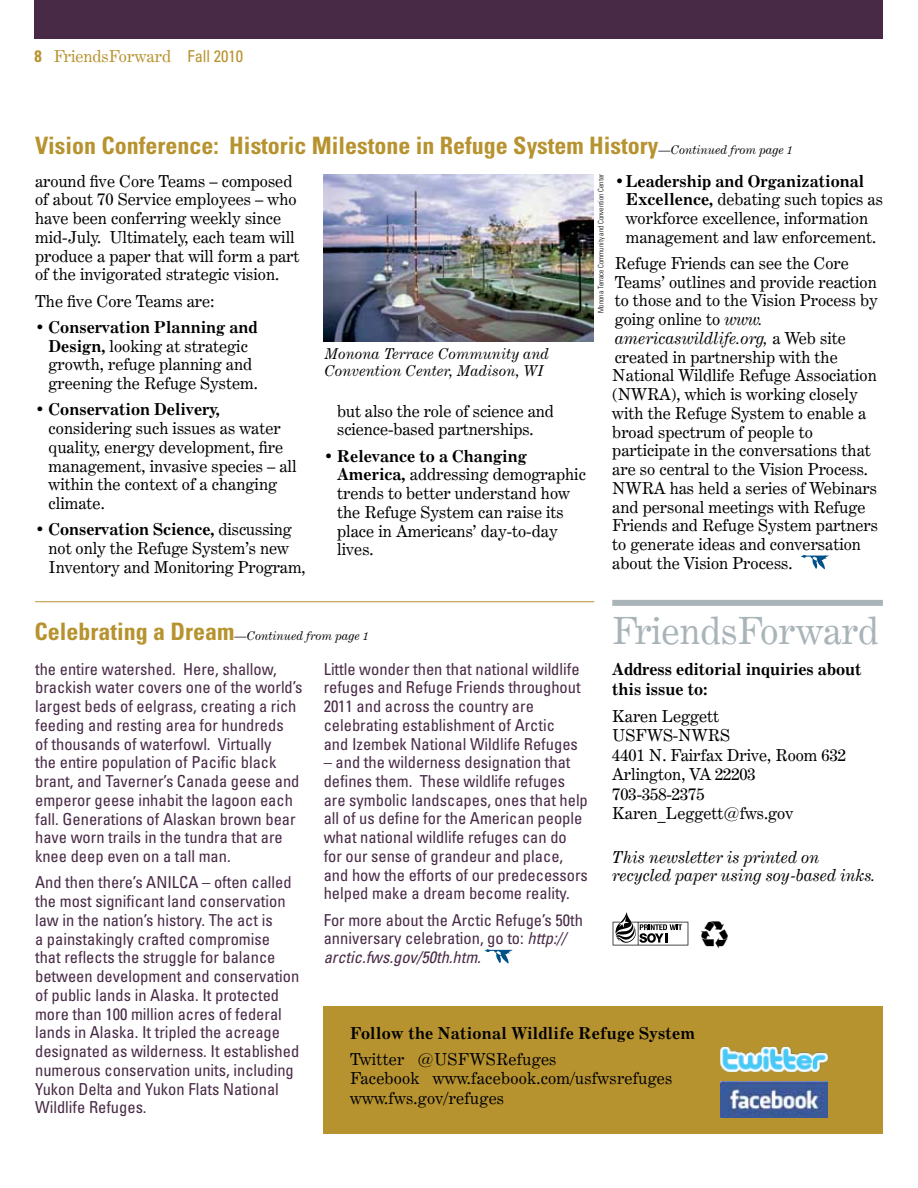
<style>
.page{position:relative;width:918px;height:1188px;background:#fff}
.page>*{position:absolute;margin:0;border:0;box-sizing:border-box;transform-origin:0 0}
.t1{font:37.5px "Century Expanded BT";color:#a9b4b9}
.t2{font:27px "Recycle";color:#000}
.t3{font:700 condensed 24px "Univers";color:#b79330}
.t4{font:16.5px/19.5px "Century Expanded BT";color:#000}
.t5{font:condensed 16.5px/18.8px "Univers";color:#482a46}
.t6{font:700 16.5px/19.5px "Century Expanded BT";color:#000}
.t7{font:italic 16.5px/18.8px "Century Expanded BT";color:#000}
.t8{font:16.5px "Century Expanded BT";color:#b79330}
.t9{font:italic 15px "Century Expanded";color:#000}
.t10{font:italic 12px "Century Expanded";color:#000}
.t11{font:300 condensed 7.5px "Univers";color:#000}
.s1{font-family:"Univers";font-weight:700;font-stretch:condensed}
.s2{font-family:"Univers";font-stretch:condensed}
.s3{font-family:"Century Expanded";font-weight:400;font-style:italic;font-stretch:normal;font-size:12px;color:#000}
.s4{font-weight:700}
.s5{font-style:italic}
.s6{font-style:normal}
.s7{font-weight:400}
.s8{font-family:"Univers";font-weight:700;font-style:normal;font-stretch:condensed;font-size:24px;color:#b79330}
</style>
<div class="page">
<div style="left:34px;top:0;width:849px;height:39px;background:#482a46"></div>
<hr style="left:35px;top:601px;width:559px;height:1px;background:#b79330">
<div style="left:612px;top:600px;width:271px;height:6px;background:#a9b4b9"></div>
<div style="left:323px;top:1006px;width:560px;height:128px;background:#b79330"></div>
<img style="left:324px;top:174px;width:270px;height:168px">
<svg style="left:801px;top:555px;width:28px;height:14px"></svg>
<svg style="left:485px;top:949px;width:28px;height:14px"></svg>
<svg style="left:613px;top:912px;width:75px;height:33px"></svg>
<img style="left:720px;top:1047px;width:108px;height:25px">
<img style="left:720px;top:1082px;width:108px;height:35px">
<p class="t8" style="left:34px;top:46px;width:210px"><span class="s1">8</span> FriendsForward <span class="s2">Fall 2010</span></p>
<p class="t3" style="left:35px;top:131px;width:759px">Vision Conference: Historic Milestone in Refuge System History<span class="s3">—Continued from page 1</span></p>
<p class="t4" style="left:35px;top:171px;width:259px">around five Core Teams – composed</p>
<p class="t4" style="left:35px;top:190px;width:263px">of about 70 Service employees – who</p>
<p class="t4" style="left:35px;top:208px;width:247px">have been conferring weekly since</p>
<p class="t4" style="left:35px;top:227px;width:261px">mid-July. Ultimately, each team will</p>
<p class="t4" style="left:35px;top:246px;width:266px">produce a paper that will form a part</p>
<p class="t4" style="left:35px;top:265px;width:246px">of the invigorated strategic vision.</p>
<p class="t4" style="left:35px;top:291px;width:181px">The five Core Teams are:</p>
<p class="t6" style="left:35px;top:317px;width:224px">• Conservation Planning and</p>
<p class="t4" style="left:49px;top:336px;width:201px"><span class="s4">Design,</span> looking at strategic</p>
<p class="t4" style="left:49px;top:354px;width:205px">growth, refuge planning and</p>
<p class="t11" style="left:596px;top:313px;width:141px;rotate:-90deg">Monona Terrace Community and Convention Center</p>
<p class="t6" style="left:615px;top:171px;width:251px">•Leadership and Organizational</p>
<p class="t4" style="left:626px;top:189px;width:259px"><span class="s4">Excellence,</span> debating such topics as</p>
<p class="t4" style="left:626px;top:208px;width:244px">workforce excellence, information</p>
<p class="t4" style="left:626px;top:227px;width:252px">management and law enforcement.</p>
<p class="t4" style="left:615px;top:253px;width:236px">Refuge Friends can see the Core</p>
<p class="t4" style="left:615px;top:272px;width:264px">Teams’ outlines and provide reaction</p>
<p class="t4" style="left:615px;top:291px;width:265px;line-height:18.8px">to those and to the Vision Process by going online to <span class="s5">www.</span></p>
<p class="t7" style="left:615px;top:329px;width:233px">americaswildlife.org, <span class="s6">a Web site</span></p>
<p class="t4" style="left:615px;top:347px;width:225px">created in partnership with the</p>
<p class="t9" style="left:324px;top:345px;width:226px">Monona Terrace Community and</p>
<p class="t9" style="left:324px;top:362px;width:222px">Convention Center, Madison, WI</p>
<p class="t4" style="left:612px;top:366px;width:266px">National Wildlife Refuge Association</p>
<p class="t4" style="left:49px;top:373px;width:211px">greening the Refuge System.</p>
<p class="t4" style="left:612px;top:384px;width:247px">(NWRA), which is working closely</p>
<p class="t6" style="left:35px;top:399px;width:186px">• Conservation Delivery,</p>
<p class="t4" style="left:337px;top:401px;width:218px">but also the role of science and</p>
<p class="t4" style="left:612px;top:403px;width:255px">with the Refuge System to enable a</p>
<p class="t4" style="left:49px;top:418px;width:234px">considering such issues as water</p>
<p class="t4" style="left:337px;top:420px;width:198px">science-based partnerships.</p>
<p class="t4" style="left:612px;top:422px;width:202px">broad spectrum of people to</p>
<p class="t4" style="left:49px;top:437px;width:236px">quality, energy development, fire</p>
<p class="t4" style="left:49px;top:456px;width:250px">management, invasive species – all</p>
<p class="t4" style="left:612px;top:441px;width:260px">participate in the conversations that</p>
<p class="t6" style="left:324px;top:446px;width:205px">• Relevance to a Changing</p>
<p class="t4" style="left:337px;top:465px;width:250px"><span class="s4">America,</span> addressing demographic</p>
<p class="t4" style="left:612px;top:459px;width:257px">are so central to the Vision Process.</p>
<p class="t4" style="left:49px;top:474px;width:230px">within the context of a changing</p>
<p class="t4" style="left:612px;top:478px;width:266px">NWRA has held a series of Webinars</p>
<p class="t4" style="left:337px;top:483px;width:234px">trends to better understand how</p>
<p class="t4" style="left:49px;top:493px;width:58px">climate.</p>
<p class="t6" style="left:35px;top:519px;width:258px">• Conservation Science, <span class="s7">discussing</span></p>
<p class="t4" style="left:612px;top:497px;width:255px">and personal meetings with Refuge</p>
<p class="t4" style="left:337px;top:502px;width:228px">the Refuge System can raise its</p>
<p class="t4" style="left:612px;top:516px;width:267px">Friends and Refuge System partners</p>
<p class="t4" style="left:337px;top:521px;width:222px">place in Americans’ day-to-day</p>
<p class="t4" style="left:49px;top:538px;width:242px">not only the Refuge System’s new</p>
<p class="t4" style="left:612px;top:534px;width:250px">to generate ideas and conversation</p>
<p class="t4" style="left:337px;top:540px;width:38px">lives.</p>
<p class="t4" style="left:612px;top:553px;width:182px">about the Vision Process.</p>
<p class="t4" style="left:49px;top:557px;width:259px">Inventory and Monitoring Program,</p>
<h1 class="t1" style="left:612px;top:607px;width:268px">FriendsForward</h1>
<p class="t6" style="left:612px;top:659px;width:251px">Address editorial inquiries about this issue to:</p>
<p class="t4" style="left:612px;top:706px;width:235px">Karen Leggett<br>USFWS-NWRS<br>4401 N. Fairfax Drive, Room 632<br>Arlington, VA 22203<br>703-358-2375<br>Karen_Leggett@fws.gov</p>
<p class="t7" style="left:612px;top:847px;width:265px">This newsletter is printed on recycled paper using soy-based inks.</p>
<p class="t2" style="left:700px;top:921px;width:31px">C</p>
<p class="t10" style="left:35px;top:629px;width:336px"><span class="s8">Celebrating a Dream</span>—Continued from page 1</p>
<p class="t5" style="left:35px;top:659px;width:269px">the entire watershed. Here, shallow, brackish water covers one of the world’s largest beds of eelgrass, creating a rich feeding and resting area for hundreds<br>of thousands of waterfowl. Virtually<br>the entire population of Pacific black brant, and Taverner’s Canada geese and emperor geese inhabit the lagoon each fall. Generations of Alaskan brown bear have worn trails in the tundra that are knee deep even on a tall man.</p>
<p class="t5" style="left:35px;top:873px;width:266px">And then there’s ANILCA – often called the most significant land conservation law in the nation’s history. The act is<br>a painstakingly crafted compromise that reflects the struggle for balance between development and conservation of public lands in Alaska. It protected more than 100 million acres of federal lands in Alaska. It tripled the acreage designated as wilderness. It established numerous conservation units, including Yukon Delta and Yukon Flats National Wildlife Refuges.</p>
<p class="t5" style="left:324px;top:659px;width:258px">Little wonder then that national wildlife refuges and Refuge Friends throughout 2011 and across the country are celebrating establishment of Arctic and Izembek National Wildlife Refuges</p>
<p class="t5" style="left:324px;top:753px;width:266px">– and the wilderness designation that defines them. These wildlife refuges are symbolic landscapes, ones that help all of us define for the American people what national wildlife refuges can do for our sense of grandeur and place, and how the efforts of our predecessors helped make a dream become reality.</p>
<p class="t5" style="left:324px;top:910px;width:261px">For more about the Arctic Refuge’s 50th anniversary celebration, go to: <span class="s5">http:// arctic.fws.gov/50th.htm.</span></p>
<p class="t6" style="left:350px;top:1023px;width:347px">Follow the National Wildlife Refuge System</p>
<p class="t4" style="left:350px;top:1049px;width:324px">Twitter @USFWSRefuges<br>Facebook www.facebook.com/usfwsrefuges www.fws.gov/refuges</p>
</div>
